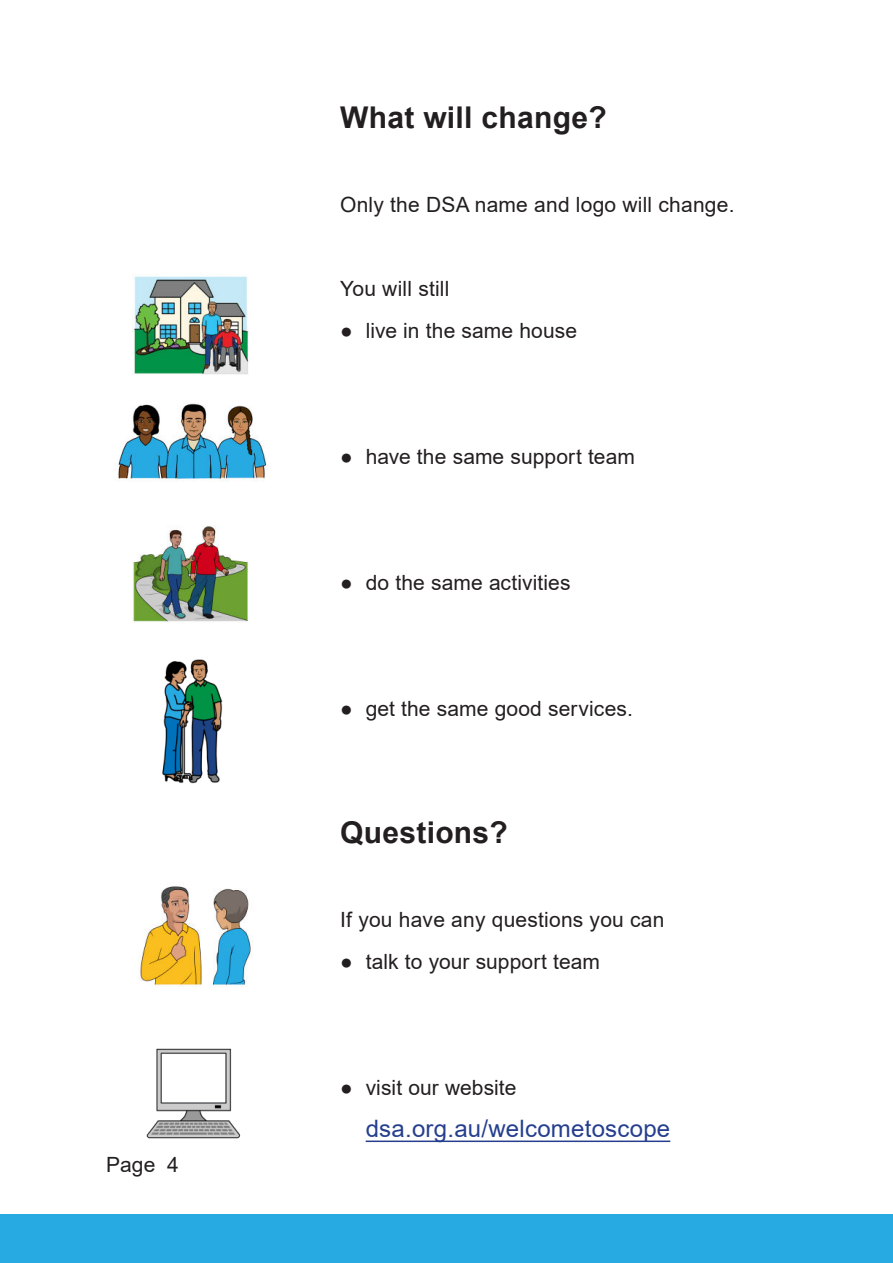
<style>
.page{position:relative;width:893px;height:1263px;background:#fff}
.page>*{position:absolute;margin:0;border:0;box-sizing:border-box;transform-origin:0 0}
.t1{font:700 30px "Arial";letter-spacing:.01em;color:#231f20}
.t2{font:24px "Arial";letter-spacing:.01em;color:#253f8e}
.t3{font:21px "Arial";letter-spacing:.005em;color:#231f20}
</style>
<div class="page">
<div style="left:0;top:1214px;width:893px;height:49px;background:#26aae1"></div>
<hr style="left:366px;top:1140px;width:304px;height:2px;background:#253f8e">
<img style="left:133px;top:276px;width:116px;height:98px">
<img style="left:118px;top:403px;width:150px;height:79px">
<img style="left:133px;top:525px;width:116px;height:97px">
<img style="left:162px;top:659px;width:61px;height:125px">
<img style="left:139px;top:886px;width:113px;height:101px">
<img style="left:146px;top:1048px;width:95px;height:91px">
<p class="t3" style="left:106px;top:1157px;width:74px">Page 4</p>
<h1 class="t1" style="left:340px;top:106px;width:268px">What will change?</h1>
<p class="t3" style="left:340px;top:197px;width:396px">Only the DSA name and logo will change.</p>
<p class="t3" style="left:340px;top:281px;width:111px">You will still</p>
<p class="t3" style="left:340px;top:316px;width:238px">● live in the same house</p>
<p class="t3" style="left:340px;top:442px;width:296px">● have the same support team</p>
<p class="t3" style="left:340px;top:568px;width:232px">● do the same activities</p>
<p class="t3" style="left:340px;top:694px;width:294px">● get the same good services.</p>
<h1 class="t1" style="left:340px;top:821px;width:169px">Questions?</h1>
<p class="t3" style="left:340px;top:911px;width:326px">If you have any questions you can</p>
<p class="t3" style="left:340px;top:947px;width:261px">● talk to your support team</p>
<p class="t3" style="left:340px;top:1073px;width:178px">● visit our website</p>
<p class="t2" style="left:366px;top:1119px;width:306px">dsa.org.au/welcometoscope</p>
</div>
